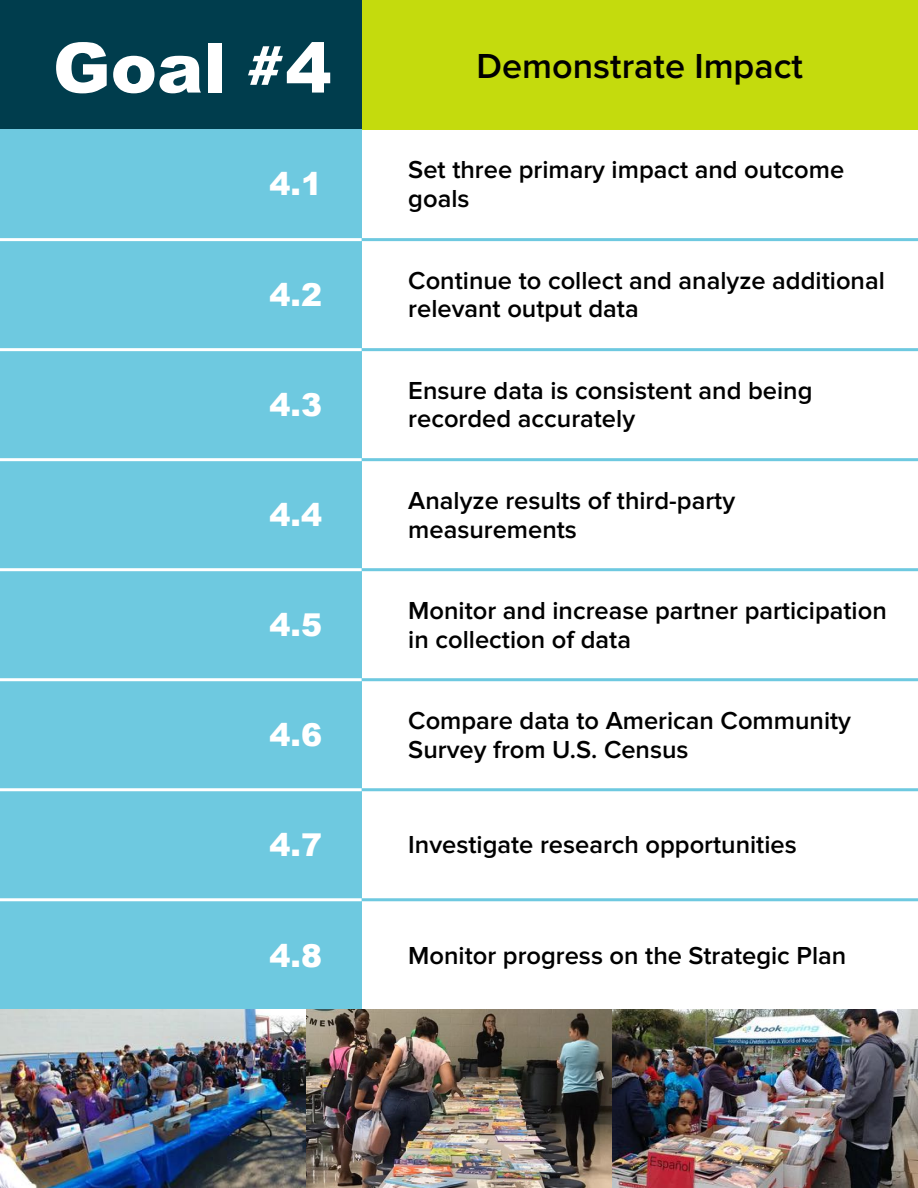
<style>
.page{position:relative;width:918px;height:1188px;background:#fff}
.page>*{position:absolute;margin:0;border:0;box-sizing:border-box;transform-origin:0 0}
.t1{font:900 69.45px "Arial";color:#fff}
.t2{font:600 36px "Proxima Nova";color:#000}
.t3{font:900 31.5px "Arial";color:#fff}
.t4{font:600 25.5px/28.5px "Proxima Nova";color:#000}
.s1{font-family:"Proxima Nova Extrabld";font-weight:400;font-size:57.75px}
</style>
<div class="page">
<div style="left:362px;top:0;width:556px;height:130px;background:#c4db0d"></div>
<div style="left:0;top:0;width:362px;height:130px;background:#003d4d"></div>
<div style="left:0;top:130px;width:362px;height:1058px;background:#6ec9e0"></div>
<img style="left:0;top:1010px;width:918px;height:178px">
<hr style="left:0;top:238px;width:362px;height:3px;background:#fff">
<hr style="left:0;top:348px;width:362px;height:3px;background:#fff">
<hr style="left:0;top:458px;width:362px;height:3px;background:#fff">
<hr style="left:0;top:568px;width:362px;height:3px;background:#fff">
<hr style="left:0;top:678px;width:362px;height:3px;background:#fff">
<hr style="left:0;top:788px;width:362px;height:3px;background:#fff">
<hr style="left:0;top:898px;width:362px;height:3px;background:#fff">
<hr style="left:362px;top:238px;width:556px;height:3px;background:#6ec9e0">
<hr style="left:362px;top:348px;width:556px;height:3px;background:#6ec9e0">
<hr style="left:362px;top:458px;width:556px;height:3px;background:#6ec9e0">
<hr style="left:362px;top:568px;width:556px;height:3px;background:#6ec9e0">
<hr style="left:362px;top:678px;width:556px;height:3px;background:#6ec9e0">
<hr style="left:362px;top:788px;width:556px;height:3px;background:#6ec9e0">
<hr style="left:362px;top:898px;width:556px;height:3px;background:#6ec9e0">
<h1 class="t1" style="left:53px;top:16px;width:280px">Goal <span class="s1">#</span>4</h1>
<h2 class="t2" style="left:477px;top:45px;width:328px">Demonstrate Impact</h2>
<p class="t3" style="left:270px;top:160px;width:54px">4.1</p>
<p class="t4" style="left:408px;top:156px;width:437px">Set three primary impact and outcome goals</p>
<p class="t3" style="left:270px;top:271px;width:54px">4.2</p>
<p class="t4" style="left:408px;top:267px;width:478px">Continue to collect and analyze additional relevant output data</p>
<p class="t3" style="left:270px;top:381px;width:54px">4.3</p>
<p class="t4" style="left:408px;top:377px;width:406px">Ensure data is consistent and being recorded accurately</p>
<p class="t3" style="left:270px;top:491px;width:54px">4.4</p>
<p class="t4" style="left:408px;top:487px;width:328px">Analyze results of third-party measurements</p>
<p class="t3" style="left:270px;top:601px;width:54px">4.5</p>
<p class="t4" style="left:408px;top:597px;width:480px">Monitor and increase partner participation in collection of data</p>
<p class="t3" style="left:270px;top:711px;width:54px">4.6</p>
<p class="t4" style="left:408px;top:707px;width:444px">Compare data to American Community<br>Survey from U.S. Census</p>
<p class="t3" style="left:270px;top:821px;width:54px">4.7</p>
<p class="t4" style="left:408px;top:831px;width:390px">Investigate research opportunities</p>
<p class="t3" style="left:270px;top:932px;width:54px">4.8</p>
<p class="t4" style="left:408px;top:942px;width:440px">Monitor progress on the Strategic Plan</p>
</div>
